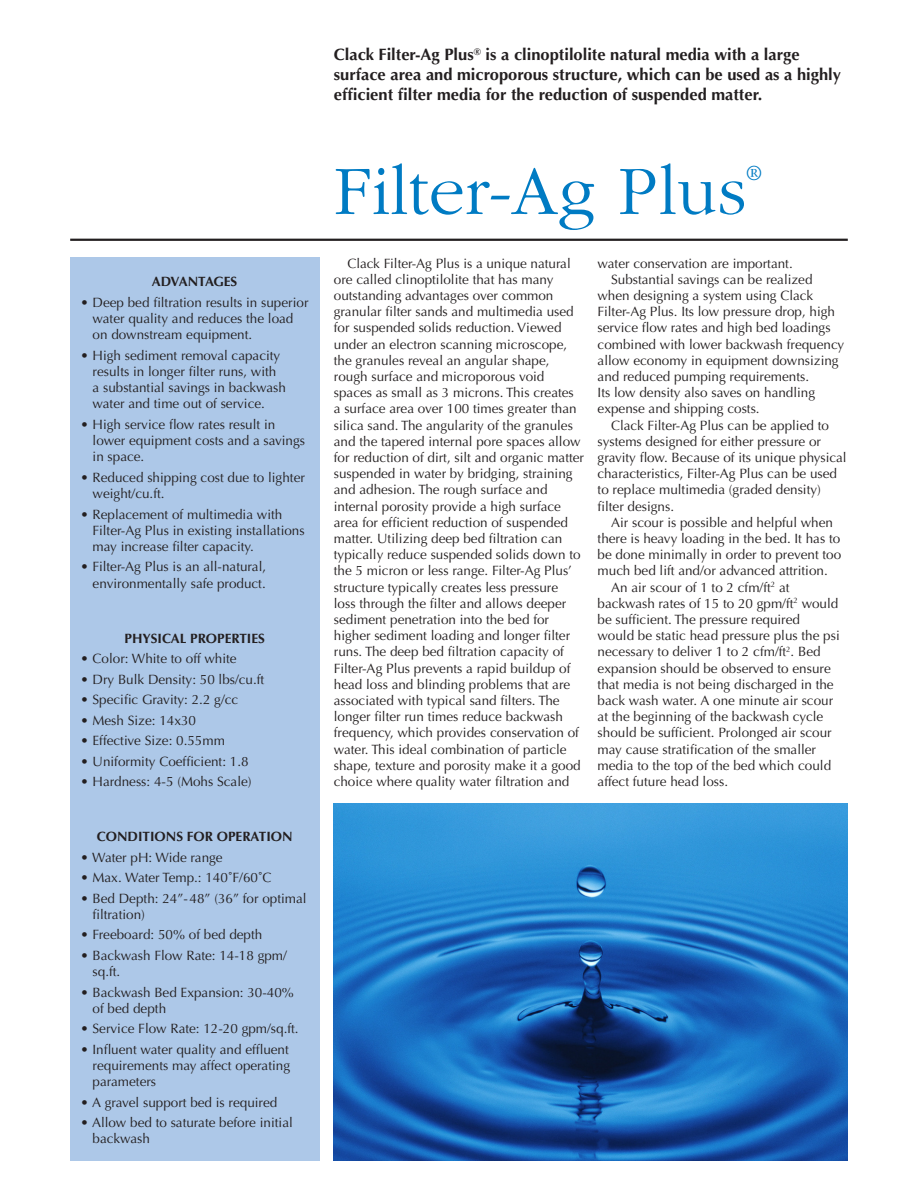
<style>
.page{position:relative;width:918px;height:1188px;background:#fff}
.page>*{position:absolute;margin:0;border:0;box-sizing:border-box;transform-origin:0 0}
.t1{font:300 72px "ITC Garamond Std";color:#007bc3}
.t2{font:300 20.1px "ITC Garamond Std";color:#007bc3}
.t3{font:700 16.5px/19.8px "Optima LT Std";color:#231f20}
.t4{font:13.5px/16.2px "Optima LT Std";color:#231f20}
.t5{font:700 13.5px "Optima LT Std";color:#231f20}
</style>
<div class="page">
<hr style="left:70px;top:239px;width:778px;height:2px;background:#231f20">
<div style="left:70px;top:257px;width:250px;height:904px;background:#adc8e8"></div>
<img style="left:334px;top:804px;width:514px;height:357px">
<p class="t5" style="left:152px;top:274px;width:87px">ADVANTAGES</p>
<p class="t4" style="left:93px;top:294px;width:217px;text-indent:-12px">• Deep bed filtration results in superior water quality and reduces the load on downstream equipment.</p>
<p class="t4" style="left:93px;top:347px;width:195px;text-indent:-12px">• High sediment removal capacity results in longer filter runs, with a substantial savings in backwash water and time out of service.</p>
<p class="t4" style="left:93px;top:416px;width:214px;text-indent:-12px">• High service flow rates result in lower equipment costs and a savings in space.</p>
<p class="t4" style="left:93px;top:469px;width:214px;text-indent:-12px">• Reduced shipping cost due to lighter weight/cu.ft.</p>
<p class="t4" style="left:93px;top:506px;width:214px;text-indent:-12px">• Replacement of multimedia with<br>Filter-Ag Plus in existing installations may increase filter capacity.</p>
<p class="t4" style="left:81px;top:559px;width:187px;text-align:right">• Filter-Ag Plus is an all-natural, environmentally safe product.</p>
<p class="t5" style="left:125px;top:630px;width:142px">PHYSICAL PROPERTIES</p>
<p class="t4" style="left:81px;top:651px;width:158px">• Color: White to off white</p>
<p class="t4" style="left:81px;top:671px;width:185px">• Dry Bulk Density: 50 lbs/cu.ft</p>
<p class="t4" style="left:81px;top:692px;width:159px">• Specific Gravity: 2.2 g/cc</p>
<p class="t4" style="left:81px;top:712px;width:117px">• Mesh Size: 14x30</p>
<p class="t4" style="left:81px;top:733px;width:146px">• Effective Size: 0.55mm</p>
<p class="t4" style="left:81px;top:753px;width:170px">• Uniformity Coefficient: 1.8</p>
<p class="t4" style="left:81px;top:774px;width:172px">• Hardness: 4-5 (Mohs Scale)</p>
<p class="t5" style="left:97px;top:829px;width:197px">CONDITIONS FOR OPERATION</p>
<p class="t4" style="left:81px;top:849px;width:144px">• Water pH: Wide range</p>
<p class="t4" style="left:81px;top:870px;width:192px">• Max. Water Temp.: 140˚F/60˚C</p>
<p class="t4" style="left:93px;top:890px;width:216px;text-indent:-12px">• Bed Depth: 24”-48” (36” for optimal filtration)</p>
<p class="t4" style="left:81px;top:927px;width:183px">• Freeboard: 50% of bed depth</p>
<p class="t4" style="left:93px;top:947px;width:196px;text-indent:-12px">• Backwash Flow Rate: 14-18 gpm/ sq.ft.</p>
<p class="t4" style="left:93px;top:984px;width:203px;text-indent:-12px">• Backwash Bed Expansion: 30-40% of bed depth</p>
<p class="t4" style="left:81px;top:1021px;width:220px">• Service Flow Rate: 12-20 gpm/sq.ft.</p>
<p class="t4" style="left:93px;top:1041px;width:199px;text-align:justify;text-indent:-12px">• Influent water quality and effluent requirements may affect operating parameters</p>
<p class="t4" style="left:81px;top:1094px;width:198px">• A gravel support bed is required</p>
<p class="t4" style="left:93px;top:1115px;width:202px;text-indent:-12px">• Allow bed to saturate before initial backwash</p>
<p class="t3" style="left:334px;top:45px;width:509px">Clack Filter-Ag Plus<sup>®</sup> is a clinoptilolite natural media with a large surface area and microporous structure, which can be used as a highly efficient filter media for the reduction of suspended matter.</p>
<h1 class="t1" style="left:334px;top:153px;width:414px">Filter-Ag Plus</h1>
<h2 class="t2" style="left:746px;top:163px;width:17px">®</h2>
<p class="t4" style="left:334px;top:255px;width:252px;text-indent:14px">Clack Filter-Ag Plus is a unique natural ore called clinoptilolite that has many outstanding advantages over common granular filter sands and multimedia used for suspended solids reduction. Viewed under an electron scanning microscope, the granules reveal an angular shape, rough surface and microporous void spaces as small as 3 microns. This creates<br>a surface area over 100 times greater than silica sand. The angularity of the granules and the tapered internal pore spaces allow for reduction of dirt, silt and organic matter suspended in water by bridging, straining and adhesion. The rough surface and internal porosity provide a high surface area for efficient reduction of suspended matter. Utilizing deep bed filtration can typically reduce suspended solids down to the 5 micron or less range. Filter-Ag Plus’ structure typically creates less pressure<br>loss through the filter and allows deeper sediment penetration into the bed for higher sediment loading and longer filter runs. The deep bed filtration capacity of Filter-Ag Plus prevents a rapid buildup of head loss and blinding problems that are associated with typical sand filters. The longer filter run times reduce backwash frequency, which provides conservation of water. This ideal combination of particle shape, texture and porosity make it a good choice where quality water filtration and</p>
<p class="t4" style="left:598px;top:255px;width:197px">water conservation are important.</p>
<p class="t4" style="left:611px;top:271px;width:203px">Substantial savings can be realized</p>
<p class="t4" style="left:598px;top:287px;width:217px">when designing a system using Clack</p>
<p class="t4" style="left:598px;top:304px;width:239px">Filter-Ag Plus. Its low pressure drop, high</p>
<p class="t4" style="left:598px;top:320px;width:235px">service flow rates and high bed loadings</p>
<p class="t4" style="left:598px;top:336px;width:248px">combined with lower backwash frequency</p>
<p class="t4" style="left:598px;top:352px;width:243px">allow economy in equipment downsizing</p>
<p class="t4" style="left:598px;top:368px;width:213px">and reduced pumping requirements.</p>
<p class="t4" style="left:598px;top:385px;width:219px">Its low density also saves on handling</p>
<p class="t4" style="left:598px;top:401px;width:164px">expense and shipping costs.</p>
<p class="t4" style="left:611px;top:417px;width:219px">Clack Filter-Ag Plus can be applied to</p>
<p class="t4" style="left:598px;top:433px;width:225px">systems designed for either pressure or</p>
<p class="t4" style="left:598px;top:449px;width:251px">gravity flow. Because of its unique physical</p>
<p class="t4" style="left:598px;top:466px;width:241px">characteristics, Filter-Ag Plus can be used</p>
<p class="t4" style="left:598px;top:482px;width:225px">to replace multimedia (graded density)</p>
<p class="t4" style="left:598px;top:498px;width:78px">filter designs.</p>
<p class="t4" style="left:611px;top:514px;width:223px">Air scour is possible and helpful when</p>
<p class="t4" style="left:598px;top:530px;width:244px">there is heavy loading in the bed. It has to</p>
<p class="t4" style="left:598px;top:547px;width:245px">be done minimally in order to prevent too</p>
<p class="t4" style="left:598px;top:563px;width:232px">much bed lift and/or advanced attrition.</p>
<p class="t4" style="left:611px;top:579px;width:180px">An air scour of 1 to 2 cfm/ft<sup>2</sup> at</p>
<p class="t4" style="left:598px;top:595px;width:242px">backwash rates of 15 to 20 gpm/ft<sup>2</sup> would</p>
<p class="t4" style="left:598px;top:611px;width:204px">be sufficient. The pressure required</p>
<p class="t4" style="left:598px;top:628px;width:244px">would be static head pressure plus the psi</p>
<p class="t4" style="left:598px;top:644px;width:225px">necessary to deliver 1 to 2 cfm/ft<sup>2</sup>. Bed</p>
<p class="t4" style="left:598px;top:660px;width:235px">expansion should be observed to ensure</p>
<p class="t4" style="left:598px;top:676px;width:238px">that media is not being discharged in the</p>
<p class="t4" style="left:598px;top:692px;width:237px">back wash water. A one minute air scour</p>
<p class="t4" style="left:598px;top:709px;width:227px">at the beginning of the backwash cycle</p>
<p class="t4" style="left:598px;top:725px;width:236px">should be sufficient. Prolonged air scour</p>
<p class="t4" style="left:598px;top:741px;width:220px">may cause stratification of the smaller</p>
<p class="t4" style="left:598px;top:757px;width:235px">media to the top of the bed which could</p>
<p class="t4" style="left:598px;top:773px;width:132px">affect future head loss.</p>
</div>
